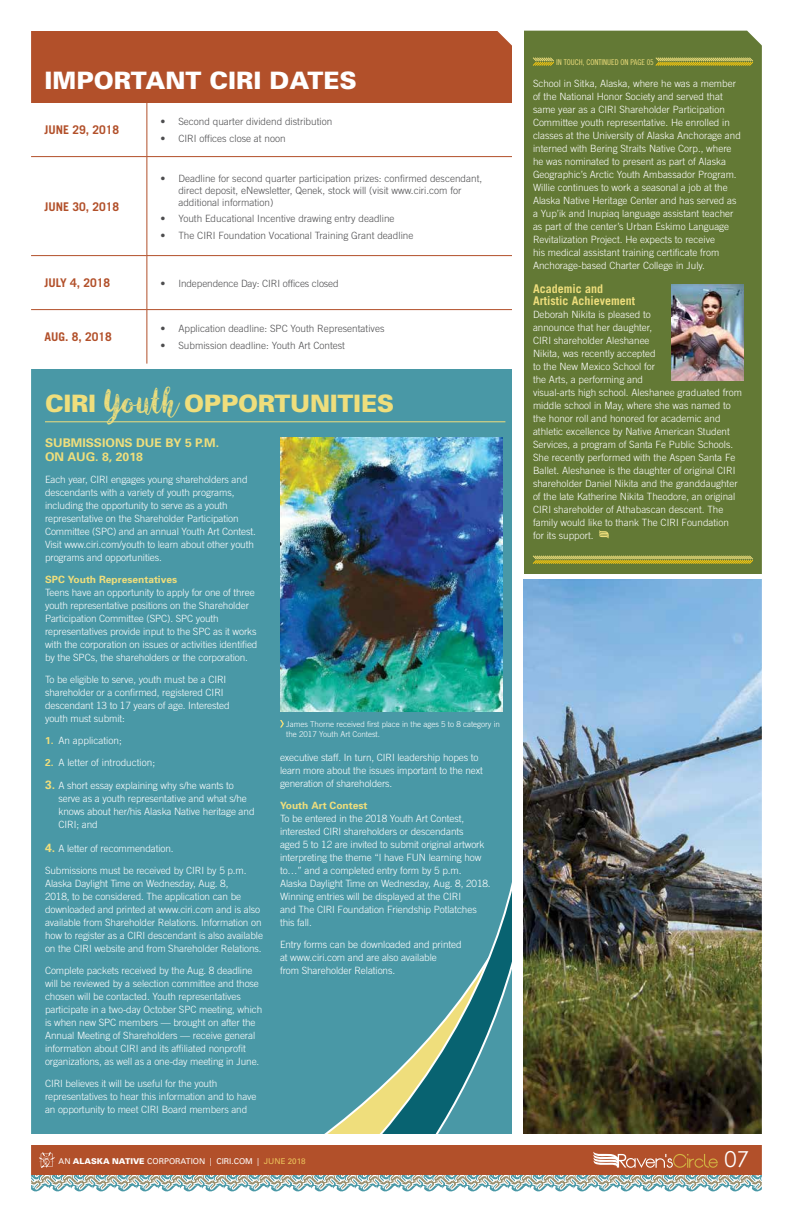
<style>
.page{position:relative;width:792px;height:1224px;background:#fff}
.page>*{position:absolute;margin:0;border:0;box-sizing:border-box;transform-origin:0 0}
.t1{font:900 24px "Univers";letter-spacing:-.01em;color:#efde7c}
.t2{font:900 24px "Univers";color:#fff}
.t3{font:22px "Century Gothic";color:#fff}
.t4{font:700 12px "Trade Gothic";color:#b2502a}
.t5{font:700 12px/14px "Univers";color:#efde7c}
.t6{font:700 12px/12px "Trade Gothic";color:#efde7c}
.t7{font:300 10px/13px "Trade Gothic";letter-spacing:-.01em;color:#fff}
.t8{font:300 10px/12px "Trade Gothic";color:#4d4d4f}
.t9{font:700 10px "Univers";color:#efde7c}
.t10{font:300 8px/10px "Trade Gothic";color:#fff}
.t11{font:8px "Univers";color:#fff}
.t12{font:8px "Trade Gothic Cond Eighteen";color:#efde7c}
.s1{font-family:"Angeline Vintage";font-weight:400;font-size:34px}
.s2{font-family:"Univers";font-weight:700;color:#efde7c}
.s3{font-family:"Univers";font-weight:700;font-size:12px;color:#efde7c}
.s4{font-weight:900}
.s5{color:#ecc35b}
</style>
<div class="page">
<img style="left:31px;top:30px;width:731px;height:1162px">
<h1 class="t2" style="left:45px;top:66px;width:314px">IMPORTANT CIRI DATES</h1>
<p class="t4" style="left:45px;top:123px;width:76px">JUNE 29, 2018</p>
<p class="t8" style="left:160px;top:116px;width:173px">• Second quarter dividend distribution</p>
<p class="t8" style="left:160px;top:132px;width:127px">• CIRI offices close at noon</p>
<p class="t4" style="left:45px;top:199px;width:76px">JUNE 30, 2018</p>
<p class="t8" style="left:178px;top:172px;width:305px;text-indent:-18px">• Deadline for second quarter participation prizes: confirmed descendant, direct deposit, eNewsletter, Qenek, stock will (visit www.ciri.com for additional information)</p>
<p class="t8" style="left:160px;top:212px;width:236px">• Youth Educational Incentive drawing entry deadline</p>
<p class="t8" style="left:160px;top:229px;width:255px">• The CIRI Foundation Vocational Training Grant deadline</p>
<p class="t4" style="left:45px;top:276px;width:67px">JULY 4, 2018</p>
<p class="t8" style="left:160px;top:277px;width:180px">• Independence Day: CIRI offices closed</p>
<p class="t4" style="left:45px;top:330px;width:69px">AUG. 8, 2018</p>
<p class="t8" style="left:160px;top:323px;width:226px">• Application deadline: SPC Youth Representatives</p>
<p class="t8" style="left:160px;top:339px;width:186px">• Submission deadline: Youth Art Contest</p>
<h1 class="t1" style="left:45px;top:388px;width:351px">CIRI <span class="s1">Youth</span> OPPORTUNITIES</h1>
<p class="t5" style="left:45px;top:436px;width:176px">SUBMISSIONS DUE BY 5 P.M.<br>ON AUG. 8, 2018</p>
<p class="t7" style="left:45px;top:473px;width:212px">Each year, CIRI engages young shareholders and descendants with a variety of youth programs, including the opportunity to serve as a youth representative on the Shareholder Participation Committee (SPC) and an annual Youth Art Contest.<br>Visit www.ciri.com/youth to learn about other youth programs and opportunities.</p>
<p class="t9" style="left:45px;top:573px;width:134px">SPC Youth Representatives</p>
<p class="t7" style="left:45px;top:586px;width:214px">Teens have an opportunity to apply for one of three youth representative positions on the Shareholder Participation Committee (SPC). SPC youth representatives provide input to the SPC as it works with the corporation on issues or activities identified by the SPCs, the shareholders or the corporation.</p>
<p class="t7" style="left:45px;top:673px;width:186px">To be eligible to serve, youth must be a CIRI shareholder or a confirmed, registered CIRI descendant 13 to 17 years of age. Interested youth must submit:</p>
<p class="t7" style="left:45px;top:734px;width:78px"><span class="s2">1.</span> An application;</p>
<p class="t7" style="left:45px;top:756px;width:112px"><span class="s2">2.</span> A letter of introduction;</p>
<p class="t7" style="left:58px;top:779px;width:198px;text-indent:-14px"><span class="s3">3.</span> A short essay explaining why s/he wants to serve as a youth representative and what s/he knows about her/his Alaska Native heritage and CIRI; and</p>
<p class="t7" style="left:45px;top:842px;width:130px"><span class="s3">4.</span> A letter of recommendation.</p>
<p class="t7" style="left:45px;top:864px;width:220px">Submissions must be received by CIRI by 5 p.m.<br>Alaska Daylight Time on Wednesday, Aug. 8,<br>2018, to be considered. The application can be downloaded and printed at www.ciri.com and is also available from Shareholder Relations. Information on how to register as a CIRI descendant is also available on the CIRI website and from Shareholder Relations.</p>
<p class="t7" style="left:45px;top:964px;width:219px">Complete packets received by the Aug. 8 deadline will be reviewed by a selection committee and those chosen will be contacted. Youth representatives participate in a two-day October SPC meeting, which is when new SPC members — brought on after the Annual Meeting of Shareholders — receive general information about CIRI and its affiliated nonprofit organizations, as well as a one-day meeting in June.</p>
<p class="t7" style="left:45px;top:1077px;width:213px">CIRI believes it will be useful for the youth representatives to hear this information and to have an opportunity to meet CIRI Board members and</p>
<p class="t10" style="left:286px;top:720px;width:215px">James Thorne received first place in the ages 5 to 8 category in the 2017 Youth Art Contest.</p>
<p class="t7" style="left:280px;top:751px;width:205px">executive staff. In turn, CIRI leadership hopes to learn more about the issues important to the next generation of shareholders.</p>
<p class="t9" style="left:280px;top:799px;width:89px">Youth Art Contest</p>
<p class="t7" style="left:280px;top:812px;width:212px">To be entered in the 2018 Youth Art Contest, interested CIRI shareholders or descendants<br>aged 5 to 12 are invited to submit original artwork interpreting the theme “I have FUN learning how to…” and a completed entry form by 5 p.m.<br>Alaska Daylight Time on Wednesday, Aug. 8, 2018.<br>Winning entries will be displayed at the CIRI<br>and The CIRI Foundation Friendship Potlatches this fall.</p>
<p class="t7" style="left:280px;top:938px;width:183px">Entry forms can be downloaded and printed at www.ciri.com and are also available<br>from Shareholder Relations.</p>
<p class="t12" style="left:556px;top:57px;width:99px">IN TOUCH, CONTINUED ON PAGE 05</p>
<p class="t7" style="left:533px;top:76px;width:209px">School in Sitka, Alaska, where he was a member of the National Honor Society and served that same year as a CIRI Shareholder Participation Committee youth representative. He enrolled in classes at the University of Alaska Anchorage and interned with Bering Straits Native Corp., where he was nominated to present as part of Alaska Geographic’s Arctic Youth Ambassador Program.<br>Willie continues to work a seasonal a job at the Alaska Native Heritage Center and has served as a Yup’ik and Inupiaq language assistant teacher as part of the center’s Urban Eskimo Language Revitalization Project. He expects to receive<br>his medical assistant training certificate from Anchorage-based Charter College in July.</p>
<p class="t6" style="left:533px;top:282px;width:104px">Academic and<br>Artistic Achievement</p>
<p class="t7" style="left:533px;top:307px;width:211px">Deborah Nikita is pleased to<br>announce that her daughter,<br>CIRI shareholder Aleshanee<br>Nikita, was recently accepted<br>to the New Mexico School for<br>the Arts, a performing and<br>visual-arts high school. Aleshanee graduated from middle school in May, where she was named to the honor roll and honored for academic and athletic excellence by Native American Student Services, a program of Santa Fe Public Schools.<br>She recently performed with the Aspen Santa Fe Ballet. Aleshanee is the daughter of original CIRI shareholder Daniel Nikita and the granddaughter of the late Katherine Nikita Theodore, an original CIRI shareholder of Athabascan descent. The family would like to thank The CIRI Foundation for its support.</p>
<p class="t11" style="left:59px;top:1156px;width:249px">AN <span class="s4">ALASKA NATIVE</span> CORPORATION | CIRI.COM | <span class="s5">JUNE 2018</span></p>
<h2 class="t3" style="left:725px;top:1145px;width:26px">07</h2>
</div>
